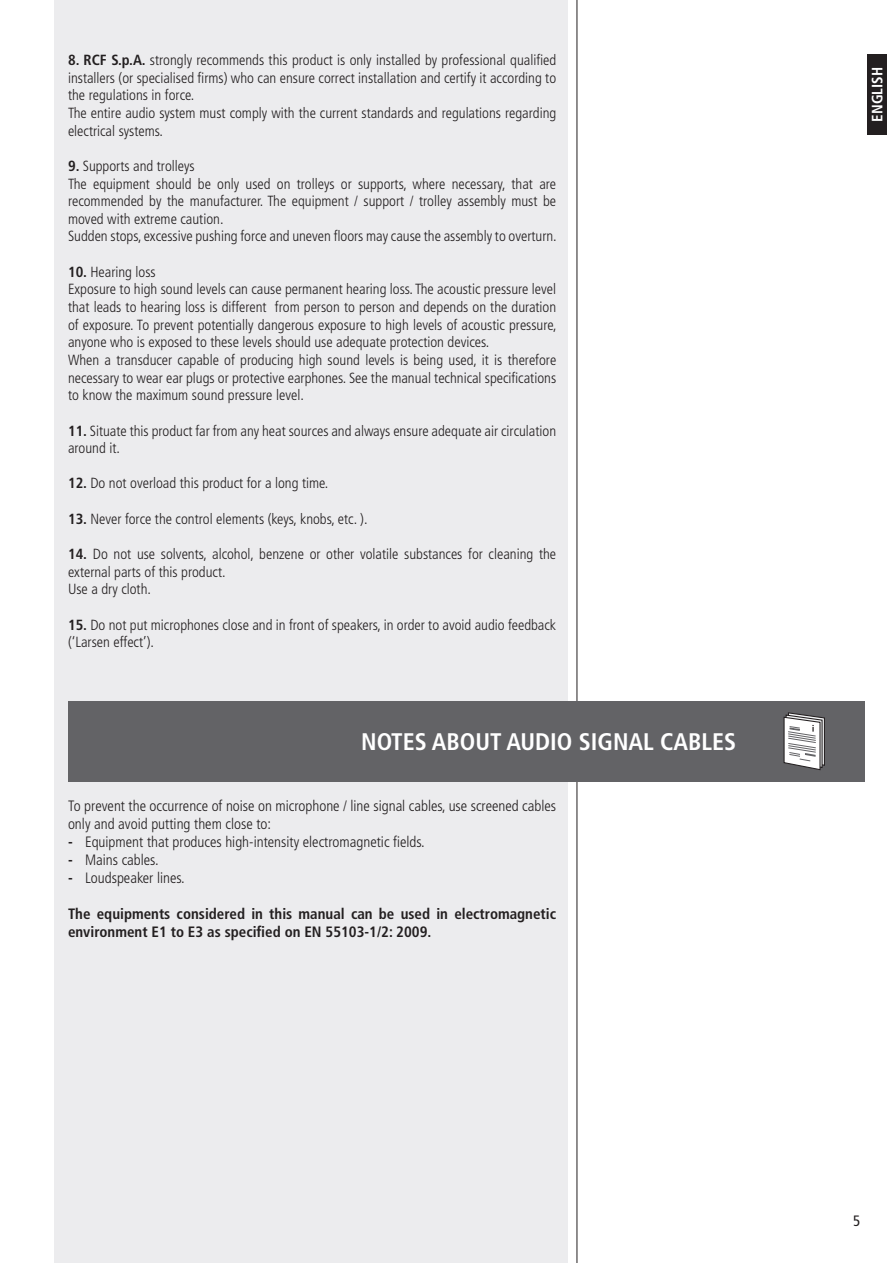
<style>
.page{position:relative;width:893px;height:1263px;background:#fff}
.page>*{position:absolute;margin:0;border:0;box-sizing:border-box;transform-origin:0 0}
.t1{font:700 condensed 24px "Frutiger LT Std";color:#fff}
.t2{font:300 condensed 15px/18px "Frutiger LT Std";color:#231f20}
.t3{font:700 condensed 15px/18px "Frutiger LT Std";color:#231f20}
.t4{font:700 condensed 15px "Frutiger LT Std";color:#fff}
.t5{font:condensed 15px "Frutiger";color:#231f20}
.t6{font:300 condensed 14.7px/17.7px "Frutiger LT Std";color:#231f20}
.s1{font-weight:700}
</style>
<div class="page">
<div style="left:54px;top:0;width:514px;height:1263px;background:#ececee"></div>
<hr style="left:577px;top:0;width:1px;height:1263px;background:#231f20">
<div style="left:867px;top:54px;width:20px;height:81px;background:#231f20"></div>
<div style="left:68px;top:701px;width:797px;height:81px;background:#636366"></div>
<svg style="left:783px;top:712px;width:42px;height:58px;background:#b7b7b8"></svg>
<p class="t6" style="left:68px;top:51px;width:490px"><span class="s1">8. RCF S.p.A.</span> strongly recommends this product is only installed by professional qualified installers (or specialised firms) who can ensure correct installation and certify it according to the regulations in force.<br>The entire audio system must comply with the current standards and regulations regarding electrical systems.</p>
<p class="t6" style="left:68px;top:157px;width:490px"><span class="s1">9.</span> Supports and trolleys<br>The equipment should be only used on trolleys or supports, where necessary, that are recommended by the manufacturer. The equipment / support / trolley assembly must be moved with extreme caution.<br>Sudden stops, excessive pushing force and uneven floors may cause the assembly to overturn.</p>
<p class="t6" style="left:68px;top:263px;width:490px"><span class="s1">10.</span> Hearing loss<br>Exposure to high sound levels can cause permanent hearing loss. The acoustic pressure level that leads to hearing loss is different from person to person and depends on the duration of exposure. To prevent potentially dangerous exposure to high levels of acoustic pressure, anyone who is exposed to these levels should use adequate protection devices.<br>When a transducer capable of producing high sound levels is being used, it is therefore necessary to wear ear plugs or protective earphones. See the manual technical specifications to know the maximum sound pressure level.</p>
<p class="t6" style="left:68px;top:422px;width:490px"><span class="s1">11.</span> Situate this product far from any heat sources and always ensure adequate air circulation around it.</p>
<p class="t6" style="left:68px;top:475px;width:262px"><span class="s1">12.</span> Do not overload this product for a long time.</p>
<p class="t6" style="left:68px;top:510px;width:301px"><span class="s1">13.</span> Never force the control elements (keys, knobs, etc. ).</p>
<p class="t6" style="left:68px;top:545px;width:490px"><span class="s1">14.</span> Do not use solvents, alcohol, benzene or other volatile substances for cleaning the external parts of this product.<br>Use a dry cloth.</p>
<p class="t6" style="left:68px;top:616px;width:490px"><span class="s1">15.</span> Do not put microphones close and in front of speakers, in order to avoid audio feedback (‘Larsen effect’).</p>
<h1 class="t1" style="left:361px;top:728px;width:376px">NOTES ABOUT AUDIO SIGNAL CABLES</h1>
<p class="t2" style="left:68px;top:797px;width:490px">To prevent the occurrence of noise on microphone / line signal cables, use screened cables only and avoid putting them close to:</p>
<p class="t2" style="left:68px;top:833px;width:358px"><span class="s1">-</span> Equipment that produces high-intensity electromagnetic fields.</p>
<p class="t2" style="left:68px;top:851px;width:92px"><span class="s1">-</span> Mains cables.</p>
<p class="t2" style="left:68px;top:869px;width:118px"><span class="s1">-</span> Loudspeaker lines.</p>
<p class="t3" style="left:68px;top:905px;width:490px">The equipments considered in this manual can be used in electromagnetic environment E1 to E3 as specified on EN 55103-1/2: 2009.</p>
<p class="t4" style="left:868px;top:122px;width:56px;rotate:-90deg">ENGLISH</p>
<p class="t5" style="left:853px;top:1211px;width:9px">5</p>
</div>
